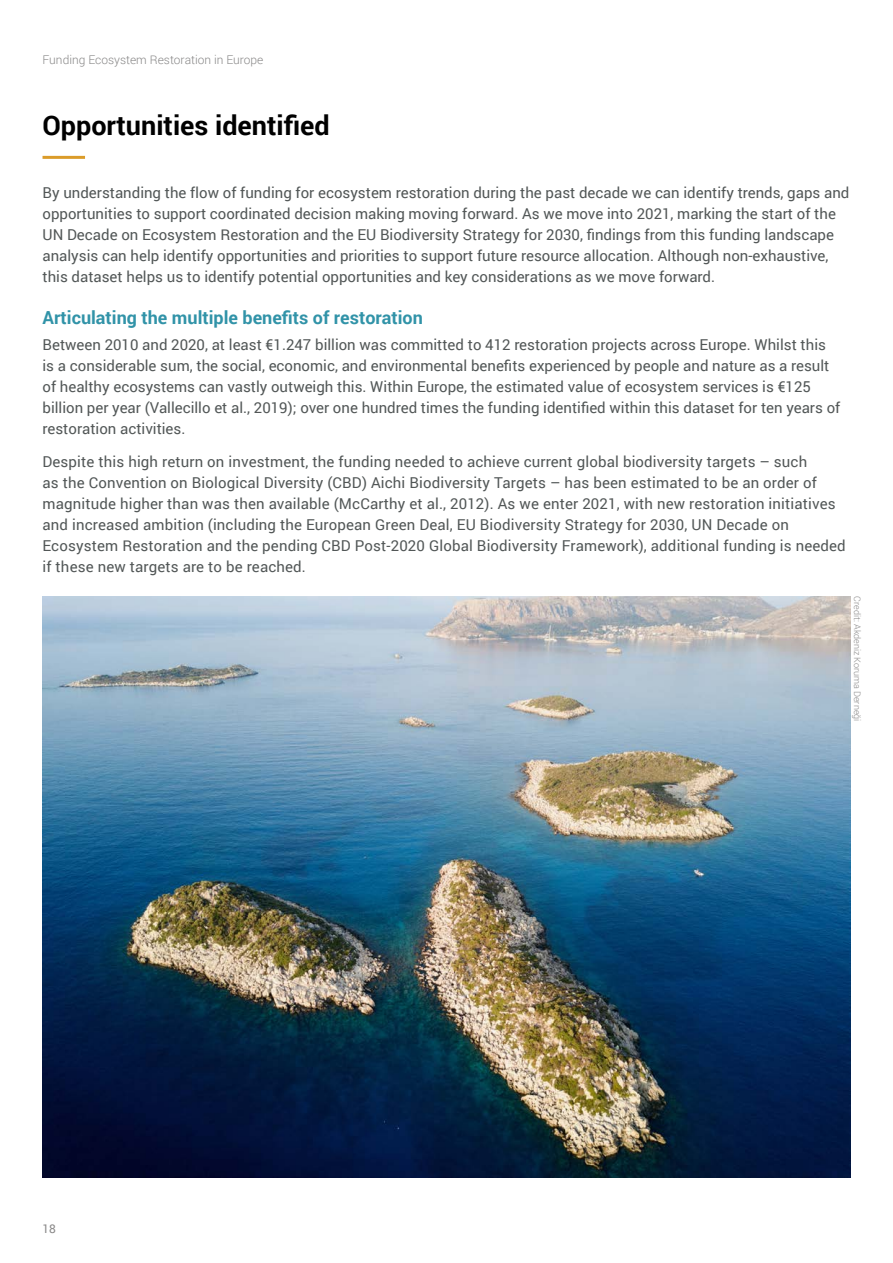
<style>
.page{position:relative;width:893px;height:1263px;background:#fff}
.page>*{position:absolute;margin:0;border:0;box-sizing:border-box;transform-origin:0 0}
.t1{font:700 27px "Roboto";color:#000}
.t2{font:700 18px "Roboto";color:#3193a8}
.t3{font:15px/21px "Roboto";color:#525757}
.t4{font:300 12px "Roboto";color:#898888}
.t5{font:12px "Roboto";color:#898888}
.t6{font:300 9px "Roboto";color:#898888}
</style>
<div class="page">
<hr style="left:43px;top:156px;width:42px;height:3px;background:#db9c2a">
<img style="left:43px;top:596px;width:807px;height:582px">
<p class="t4" style="left:43px;top:51px;width:222px">Funding Ecosystem Restoration in Europe</p>
<h1 class="t1" style="left:43px;top:106px;width:289px">Opportunities identified</h1>
<p class="t3" style="left:43px;top:182px;width:808px">By understanding the flow of funding for ecosystem restoration during the past decade we can identify trends, gaps and opportunities to support coordinated decision making moving forward. As we move into 2021, marking the start of the UN Decade on Ecosystem Restoration and the EU Biodiversity Strategy for 2030, findings from this funding landscape analysis can help identify opportunities and priorities to support future resource allocation. Although non-exhaustive, this dataset helps us to identify potential opportunities and key considerations as we move forward.</p>
<p class="t2" style="left:43px;top:305px;width:382px">Articulating the multiple benefits of restoration</p>
<p class="t3" style="left:43px;top:333px;width:799px">Between 2010 and 2020, at least €1.247 billion was committed to 412 restoration projects across Europe. Whilst this is a considerable sum, the social, economic, and environmental benefits experienced by people and nature as a result of healthy ecosystems can vastly outweigh this. Within Europe, the estimated value of ecosystem services is €125 billion per year (Vallecillo et al., 2019); over one hundred times the funding identified within this dataset for ten years of restoration activities.</p>
<p class="t3" style="left:43px;top:451px;width:805px">Despite this high return on investment, the funding needed to achieve current global biodiversity targets – such<br>as the Convention on Biological Diversity (CBD) Aichi Biodiversity Targets – has been estimated to be an order of magnitude higher than was then available (McCarthy et al., 2012). As we enter 2021, with new restoration initiatives and increased ambition (including the European Green Deal, EU Biodiversity Strategy for 2030, UN Decade on Ecosystem Restoration and the pending CBD Post-2020 Global Biodiversity Framework), additional funding is needed if these new targets are to be reached.</p>
<p class="t5" style="left:43px;top:1220px;width:15px">18</p>
<p class="t6" style="left:864px;top:596px;width:126px;rotate:90deg">Credit: Akdeniz Koruma Derneği</p>
</div>
